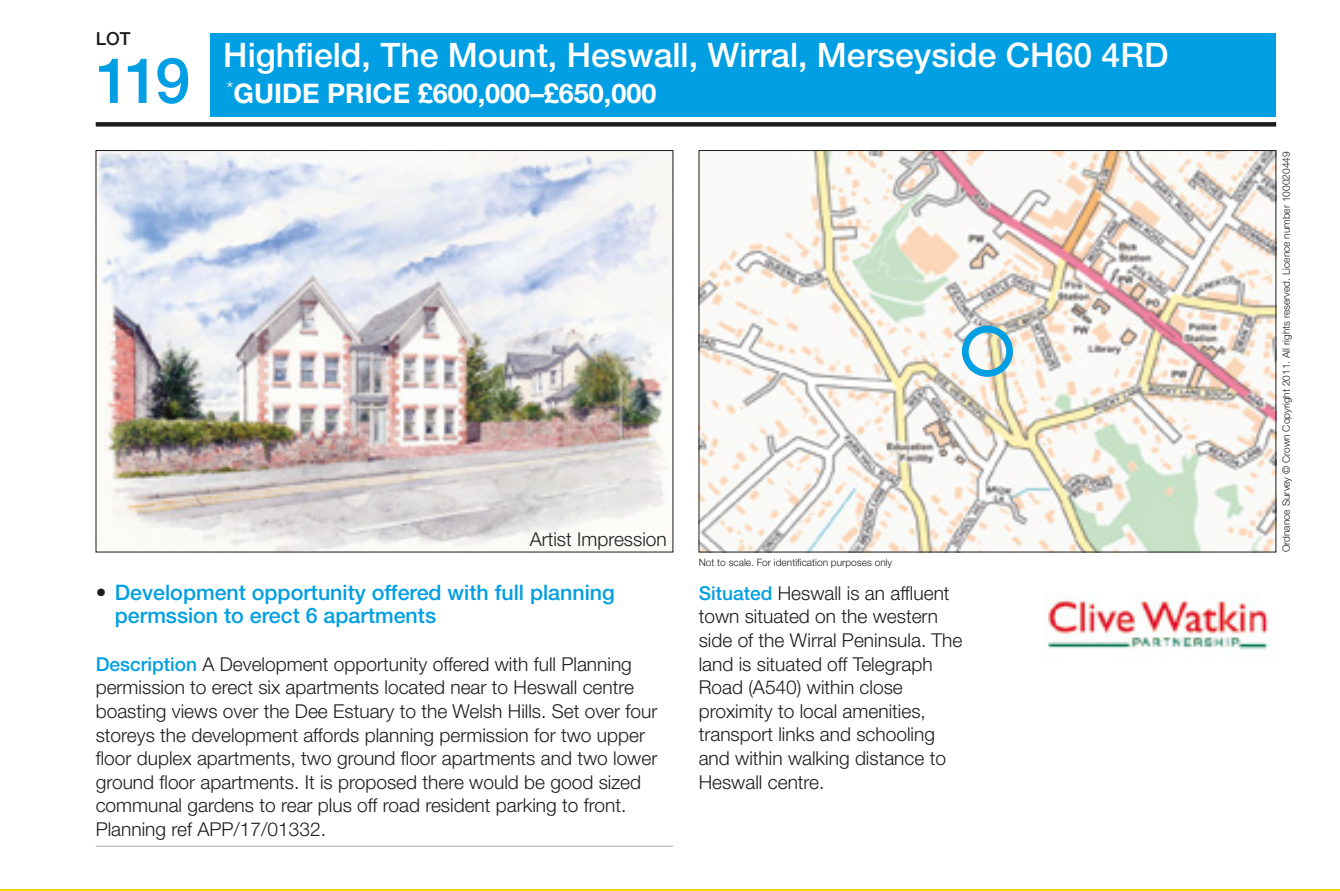
<style>
.page{position:relative;width:1340px;height:891px;background:#fff}
.page>*{position:absolute;margin:0;border:0;box-sizing:border-box;transform-origin:0 0}
.t1{font:500 63px "Helvetica Neue LT Std";color:#009fe3}
.t2{font:500 33.75px "Helvetica Neue LT Std";color:#fff}
.t3{font:700 27px "Helvetica Neue LT Std";color:#fff}
.t4{font:500 21.38px/23.6px "Helvetica Neue LT Std";color:#009fe3}
.t5{font:300 19.12px/23.6px "Helvetica Neue LT Std";color:#1d1d1b}
.t6{font:500 18px "Helvetica Neue LT Std";color:#1d1d1b}
.t7{font:300 10.12px "Helvetica Neue LT Std";color:#1d1d1b}
.s1{color:#1d1d1b}
.s2{font-weight:500;color:#009fe3}
</style>
<div class="page">
<div style="left:210px;top:33px;width:1066px;height:83px;background:#009fe3"></div>
<hr style="left:0;top:888px;width:1339px;height:2px;background:#fcd800">
<img style="left:98px;top:152px;width:573px;height:398px">
<img style="left:700px;top:152px;width:574px;height:398px">
<svg style="left:96px;top:122px;width:1180px;height:4px;background:#222220"></svg>
<hr style="left:96px;top:845px;width:577px;height:1px;background:#b3b2b2">
<div style="left:961px;top:325px;width:51px;height:51px;border:7px solid #009fe3;border-radius:50%"></div>
<img style="left:1047px;top:593px;width:225px;height:57px">
<p class="t6" style="left:96px;top:28px;width:36px">LOT</p>
<h1 class="t1" style="left:96px;top:43px;width:96px">119</h1>
<h2 class="t2" style="left:223px;top:35px;width:946px">Highfield, The Mount, Heswall, Wirral, Merseyside CH60 4RD</h2>
<h3 class="t3" style="left:226px;top:77px;width:63px"><sup>*</sup>GUIDE</h3>
<h3 class="t3" style="left:327px;top:77px;width:18px">PRICE</h3>
<h3 class="t3" style="left:417px;top:77px;width:240px">£600,000–£650,000</h3>
<p class="t5" style="left:529px;top:526px;width:139px">Artist Impression</p>
<p class="t7" style="left:698px;top:556px;width:195px">Not to scale. For identification purposes only</p>
<p class="t4" style="left:115px;top:579px;width:501px;text-indent:-19px"><span class="s1">•</span> Development opportunity offered with full planning permssion to erect 6 apartments</p>
<p class="t5" style="left:96px;top:651px;width:563px"><span class="s2">Description</span> A Development opportunity offered with full Planning permission to erect six apartments located near to Heswall centre boasting views over the Dee Estuary to the Welsh Hills. Set over four storeys the development affords planning permission for two upper floor duplex apartments, two ground floor apartments and two lower ground floor apartments. It is proposed there would be good sized communal gardens to rear plus off road resident parking to front.<br>Planning ref APP/17/01332.</p>
<p class="t5" style="left:698px;top:580px;width:265px"><span class="s2">Situated</span> Heswall is an affluent town situated on the western side of the Wirral Peninsula. The land is situated off Telegraph<br>Road (A540) within close proximity to local amenities, transport links and schooling and within walking distance to<br>Heswall centre.</p>
<p class="t7" style="left:1279px;top:552px;width:402px;rotate:-90deg">Ordnance Survey © Crown Copyright 2011. All rights reserved. Licence number 100020449</p>
</div>
